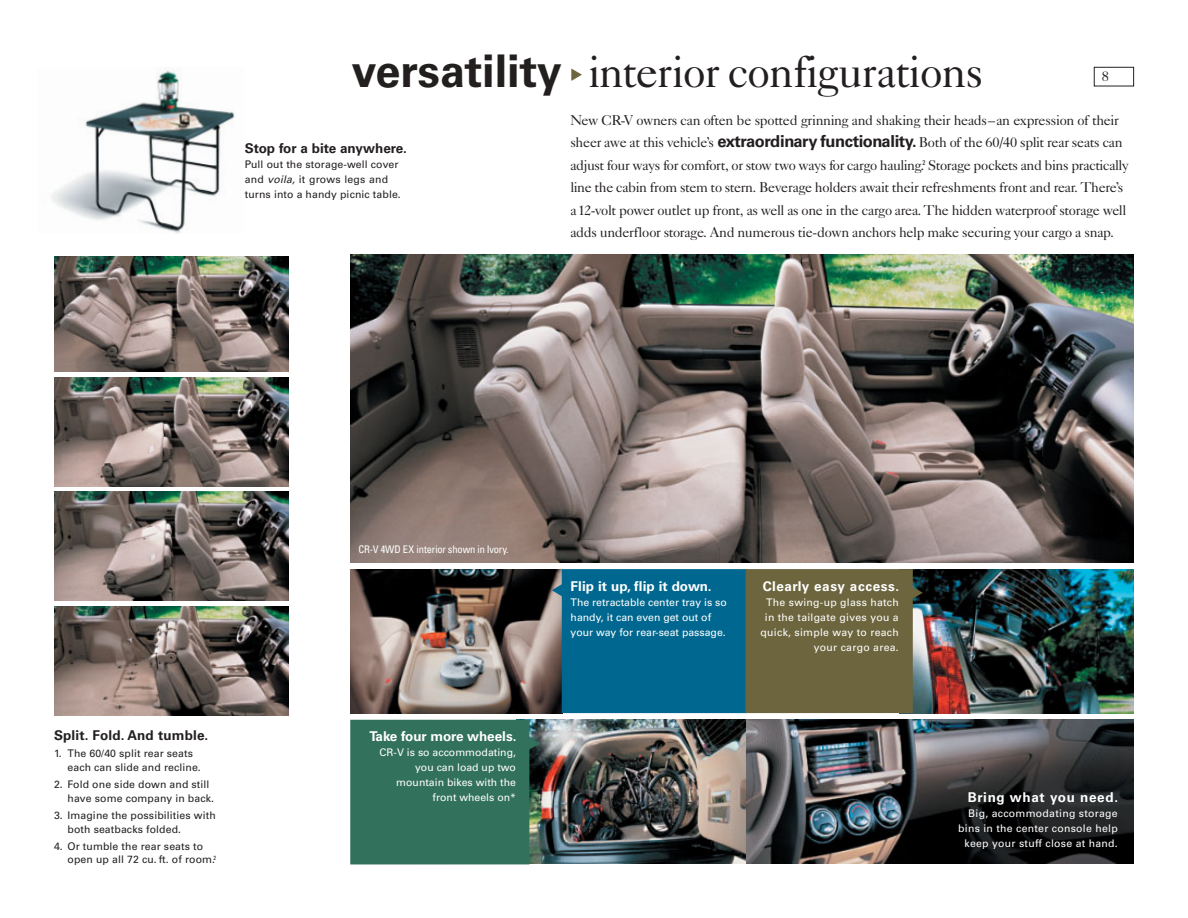
<style>
.page{position:relative;width:1188px;height:918px;background:#fff}
.page>*{position:absolute;margin:0;border:0;box-sizing:border-box;transform-origin:0 0}
.t1{font:45px "Caslon Five Forty";letter-spacing:-.025em;color:#231f1f}
.t2{font:700 45px "Univers";color:#231f1f}
.t3{font:14.25px/22.5px "Caslon Five Forty";letter-spacing:-.025em;color:#231f1f}
.t4{font:700 13.5px "Univers";letter-spacing:.005em;color:#231f1f}
.t5{font:700 13.5px "Univers";letter-spacing:.015em;color:#fff}
.t6{font:700 13.5px "Univers";letter-spacing:-.015em;color:#fff}
.t7{font:700 13.5px "Univers";letter-spacing:.04em;color:#fff}
.t8{font:700 13.5px "Univers";letter-spacing:.045em;color:#fff}
.t9{font:10.5px/13.5px "Univers";letter-spacing:.01em;color:#231f1f}
.t10{font:10.5px/15px "Univers";letter-spacing:.025em;color:#fff;text-align:right}
.t11{font:10.5px/15px "Univers";color:#fff}
.t12{font:condensed 10.5px "Univers";letter-spacing:-.01em;color:#fff}
.s1{font-style:italic}
.s2{font-family:"Univers";font-weight:700;font-size:16.5px}
</style>
<div class="page">
<img style="left:745px;top:720px;width:389px;height:144px">
<img style="left:52px;top:69px;width:183px;height:165px">
<img style="left:350px;top:569px;width:202px;height:144px">
<img style="left:923px;top:569px;width:211px;height:144px">
<img style="left:540px;top:720px;width:205px;height:144px">
<div style="left:350px;top:720px;width:190px;height:144px;background:#32715b"></div>
<img style="left:350px;top:255px;width:784px;height:307px">
<svg style="left:552px;top:569px;width:371px;height:144px;background:#376769"></svg>
<img style="left:54px;top:256px;width:235px;height:116px">
<img style="left:54px;top:377px;width:235px;height:109px">
<img style="left:54px;top:492px;width:235px;height:109px">
<img style="left:54px;top:606px;width:235px;height:109px">
<div style="left:1094px;top:67px;width:40px;height:19px;border:1px solid #231f1f"></div>
<h1 class="t2" style="left:352px;top:54px;width:211px">versatility</h1>
<h1 class="t1" style="left:588px;top:55px;width:397px">interior configurations</h1>
<p class="t3" style="left:1102px;top:67px;width:9px">8</p>
<p class="t4" style="left:245px;top:143px;width:164px">Stop for a bite anywhere.</p>
<p class="t9" style="left:245px;top:158px;width:158px;line-height:15px">Pull out the storage-well cover and <span class="s1">voila,</span> it grows legs and turns into a handy picnic table.</p>
<p class="t3" style="left:570px;top:110px;width:560px">New CR-V owners can often be spotted grinning and shaking their heads–an expression of their sheer awe at this vehicle’s <span class="s2">extraordinary functionality.</span> Both of the 60/40 split rear seats can adjust four ways for comfort, or stow two ways for cargo hauling.<sup>2</sup> Storage pockets and bins practically line the cabin from stem to stern. Beverage holders await their refreshments front and rear. There’s a 12-volt power outlet up front, as well as one in the cargo area. The hidden waterproof storage well adds underfloor storage. And numerous tie-down anchors help make securing your cargo a snap.</p>
<p class="t4" style="left:54px;top:730px;width:156px">Split. Fold. And tumble.</p>
<p class="t9" style="left:67px;top:748px;width:135px;text-indent:-13px">1. The 60/40 split rear seats each can slide and recline.</p>
<p class="t9" style="left:67px;top:779px;width:148px;text-indent:-13px">2. Fold one side down and still have some company in back.</p>
<p class="t9" style="left:67px;top:810px;width:150px;text-indent:-13px">3. Imagine the possibilities with both seatbacks folded.</p>
<p class="t9" style="left:67px;top:840px;width:150px;text-indent:-13px">4. Or tumble the rear seats to open up all 72 cu. ft. of room.<sup>2</sup></p>
<p class="t12" style="left:358px;top:546px;width:152px">CR-V 4WD EX interior shown in Ivory.</p>
<p class="t6" style="left:369px;top:731px;width:148px">Take four more wheels.</p>
<p class="t11" style="left:380px;top:746px;width:138px;text-align:right">CR-V is so accommodating, you can load up two mountain bikes with the front wheels on*</p>
<p class="t5" style="left:571px;top:581px;width:143px">Flip it up, flip it down.</p>
<p class="t11" style="left:571px;top:595px;width:158px">The retractable center tray is so handy, it can even get out of your way for rear-seat passage.</p>
<p class="t7" style="left:763px;top:581px;width:138px">Clearly easy access.</p>
<p class="t10" style="left:761px;top:595px;width:140px">The swing-up glass hatch in the tailgate gives you a quick, simple way to reach your cargo area.</p>
<p class="t8" style="left:968px;top:792px;width:152px">Bring what you need.</p>
<p class="t10" style="left:958px;top:807px;width:161px">Big, accommodating storage bins in the center console help keep your stuff close at hand.</p>
</div>
